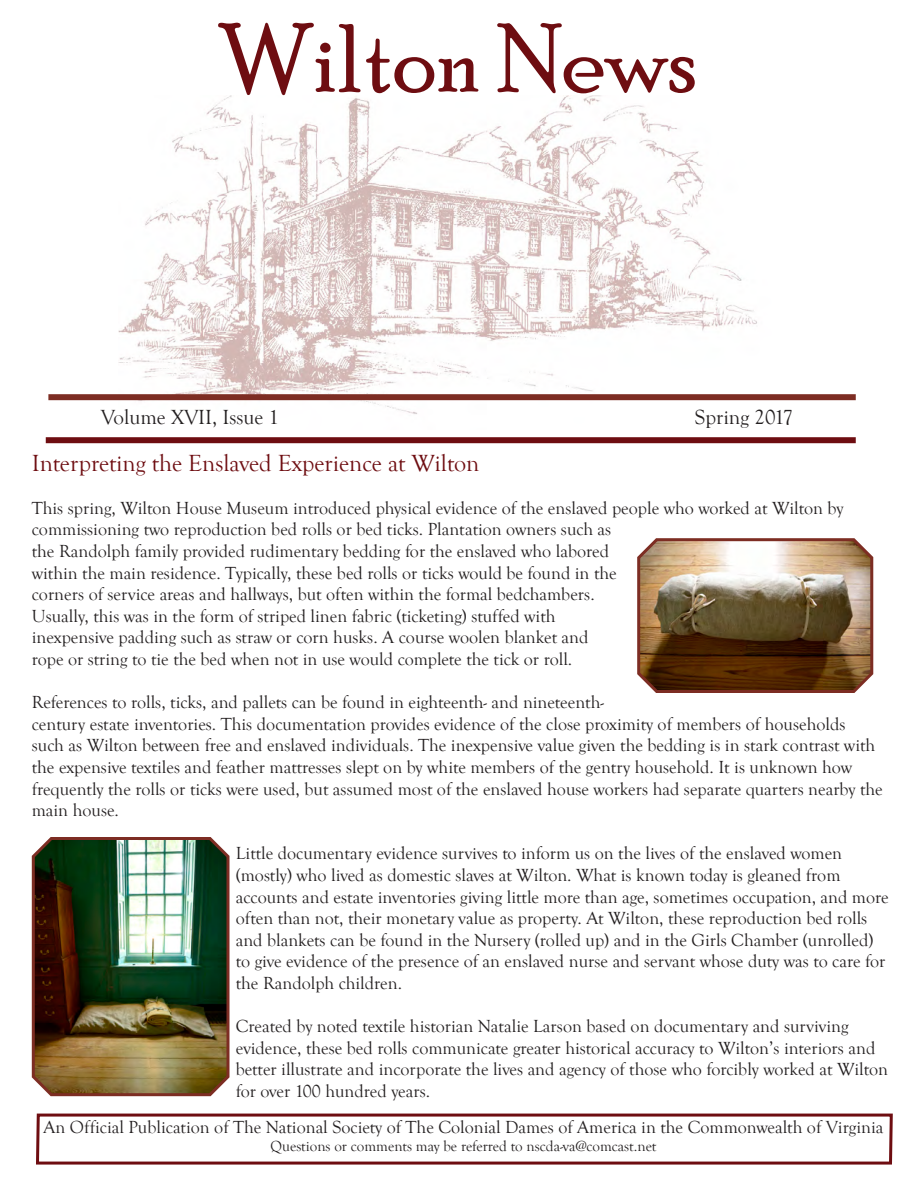
<style>
.page{position:relative;width:918px;height:1188px;background:#fff}
.page>*{position:absolute;margin:0;border:0;box-sizing:border-box;transform-origin:0 0}
.t1{font:97.5px "Poor Richard";color:#6e0d11}
.t2{font:24px "Goudy Old Style T";color:#6e0d11}
.t3{font:21px "Goudy Old Style T";color:#231f20}
.t4{font:18px/21.6px "Goudy Old Style T";color:#231f20}
.t5{font:15px "Goudy Old Style T";color:#231f20}
</style>
<div class="page">
<div style="left:46px;top:437px;width:810px;height:6px;background:#6e0d11"></div>
<svg style="left:36px;top:1113px;width:857px;height:52px"></svg>
<img style="left:119px;top:95px;width:664px;height:319px">
<div style="left:48px;top:394px;width:808px;height:6px;background:#7d2d23"></div>
<img style="left:31px;top:837px;width:199px;height:260px">
<img style="left:637px;top:538px;width:237px;height:155px">
<p class="t1" style="left:219px;top:3px;width:480px">Wilton News</p>
<p class="t3" style="left:101px;top:406px;width:180px">Volume XVII, Issue 1</p>
<p class="t3" style="left:695px;top:406px;width:100px">Spring 2017</p>
<p class="t2" style="left:32px;top:450px;width:449px">Interpreting the Enslaved Experience at Wilton</p>
<p class="t4" style="left:32px;top:498px;width:813px">This spring, Wilton House Museum introduced physical evidence of the enslaved people who worked at Wilton by commissioning two reproduction bed rolls or bed ticks. Plantation owners such as<br>the Randolph family provided rudimentary bedding for the enslaved who labored<br>within the main residence. Typically, these bed rolls or ticks would be found in the<br>corners of service areas and hallways, but often within the formal bedchambers.<br>Usually, this was in the form of striped linen fabric (ticketing) stuffed with<br>inexpensive padding such as straw or corn husks. A course woolen blanket and<br>rope or string to tie the bed when not in use would complete the tick or roll.</p>
<p class="t4" style="left:32px;top:692px;width:852px">References to rolls, ticks, and pallets can be found in eighteenth- and nineteenth-<br>century estate inventories. This documentation provides evidence of the close proximity of members of households<br>such as Wilton between free and enslaved individuals. The inexpensive value given the bedding is in stark contrast with the expensive textiles and feather mattresses slept on by white members of the gentry household. It is unknown how frequently the rolls or ticks were used, but assumed most of the enslaved house workers had separate quarters nearby the main house.</p>
<p class="t4" style="left:236px;top:843px;width:655px">Little documentary evidence survives to inform us on the lives of the enslaved women (mostly) who lived as domestic slaves at Wilton. What is known today is gleaned from accounts and estate inventories giving little more than age, sometimes occupation, and more often than not, their monetary value as property. At Wilton, these reproduction bed rolls and blankets can be found in the Nursery (rolled up) and in the Girls Chamber (unrolled) to give evidence of the presence of an enslaved nurse and servant whose duty was to care for the Randolph children.</p>
<p class="t4" style="left:236px;top:1016px;width:654px">Created by noted textile historian Natalie Larson based on documentary and surviving evidence, these bed rolls communicate greater historical accuracy to Wilton’s interiors and better illustrate and incorporate the lives and agency of those who forcibly worked at Wilton for over 100 hundred years.</p>
<p class="t4" style="left:44px;top:1116px;width:841px">An Official Publication of The National Society of The Colonial Dames of America in the Commonwealth of Virginia</p>
<p class="t5" style="left:271px;top:1138px;width:387px">Questions or comments may be referred to nscda-va@comcast.net</p>
</div>
